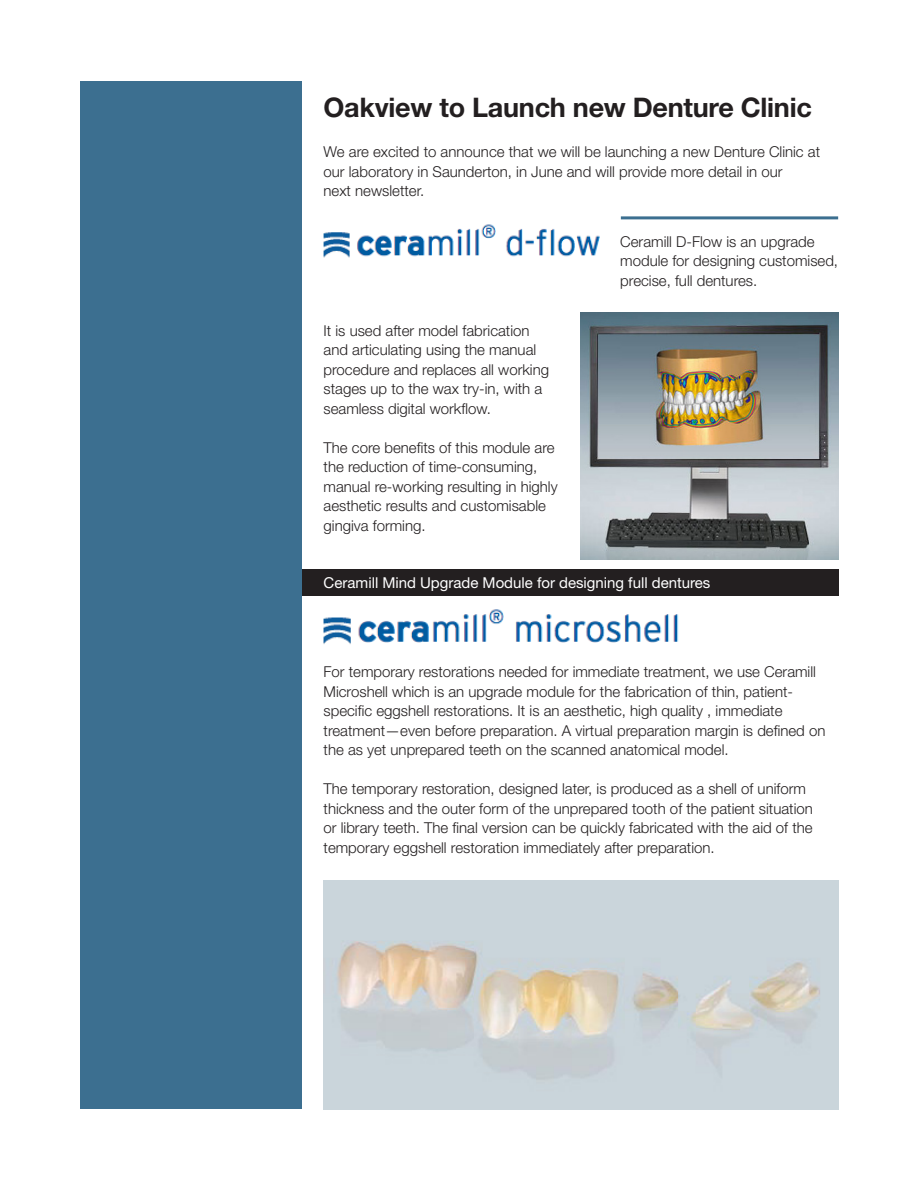
<style>
.page{position:relative;width:919px;height:1191px;background:#fff}
.page>*{position:absolute;margin:0;border:0;box-sizing:border-box;transform-origin:0 0}
.t1{font:700 27px "Helvetica Neue";letter-spacing:-.01em;color:#231f20}
.t2{font:300 15px/19.5px "Helvetica Neue";color:#231f20}
.t3{font:15px "Helvetica Neue";color:#fff}
</style>
<div class="page">
<div style="left:81px;top:82px;width:221px;height:1027px;background:#3c6f90"></div>
<img style="left:323px;top:880px;width:515px;height:229px">
<img style="left:580px;top:313px;width:258px;height:246px">
<div style="left:302px;top:569px;width:536px;height:26px;background:#231f20"></div>
<hr style="left:620px;top:216px;width:218px;height:3px;background:#3c6f90">
<img style="left:323px;top:224px;width:277px;height:34px">
<img style="left:323px;top:609px;width:356px;height:35px">
<p class="t1" style="left:323px;top:91px;width:490px">Oakview to Launch new Denture Clinic</p>
<p class="t2" style="left:323px;top:142px;width:498px">We are excited to announce that we will be launching a new Denture Clinic at our laboratory in Saunderton, in June and will provide more detail in our</p>
<p class="t2" style="left:323px;top:181px;width:102px">next newsletter.</p>
<p class="t2" style="left:323px;top:320px;width:227px">It is used after model fabrication and articulating using the manual procedure and replaces all working stages up to the wax try-in, with a seamless digital workflow.</p>
<p class="t2" style="left:323px;top:437px;width:232px">The core benefits of this module are the reduction of time-consuming,</p>
<p class="t2" style="left:323px;top:476px;width:235px">manual re-working resulting in highly aesthetic results and customisable</p>
<p class="t2" style="left:323px;top:515px;width:103px">gingiva forming.</p>
<p class="t2" style="left:620px;top:231px;width:196px">Ceramill D-Flow is an upgrade</p>
<p class="t2" style="left:620px;top:251px;width:219px">module for designing customised,</p>
<p class="t2" style="left:620px;top:270px;width:138px">precise, full dentures.</p>
<p class="t3" style="left:323px;top:574px;width:388px">Ceramill Mind Upgrade Module for designing full dentures</p>
<p class="t2" style="left:323px;top:661px;width:494px">For temporary restorations needed for immediate treatment, we use Ceramill</p>
<p class="t2" style="left:323px;top:681px;width:503px">Microshell which is an upgrade module for the fabrication of thin, patient&shy;specific eggshell restorations. It is an aesthetic, high quality , immediate treatment—even before preparation. A virtual preparation margin is defined on the as yet unprepared teeth on the scanned anatomical model.</p>
<p class="t2" style="left:323px;top:778px;width:490px">The temporary restoration, designed later, is produced as a shell of uniform thickness and the outer form of the unprepared tooth of the patient situation or library teeth. The final version can be quickly fabricated with the aid of the temporary eggshell restoration immediately after preparation.</p>
</div>
